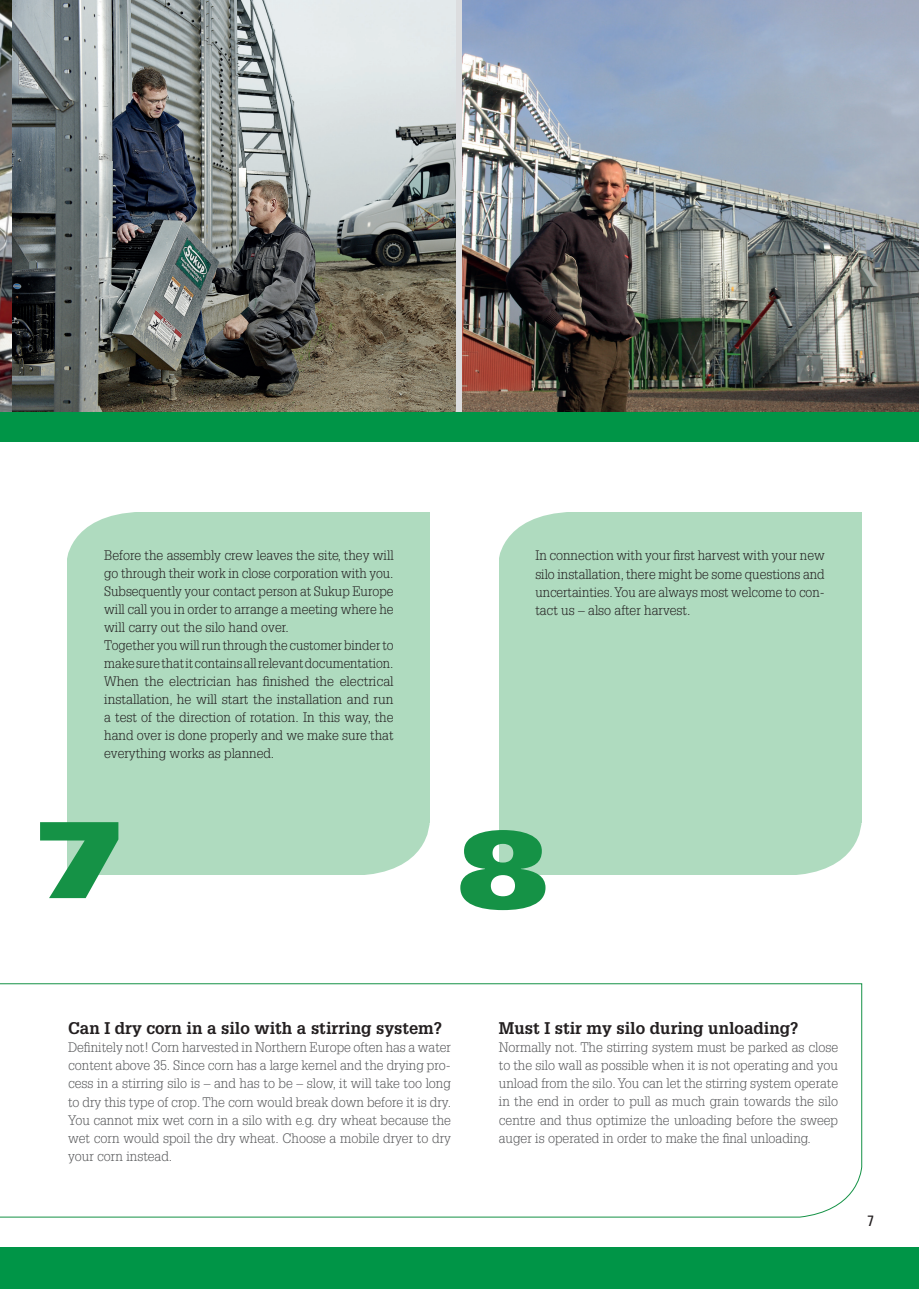
<style>
.page{position:relative;width:919px;height:1289px;background:#fff}
.page>*{position:absolute;margin:0;border:0;box-sizing:border-box;transform-origin:0 0}
.t1{font:108px "Univers LT Std X Black Ex";color:#159246}
.t2{font:700 16.5px "Glypha LT Std";color:#231f20}
.t3{font:condensed 15px "Univers LT Std";color:#231f20}
.t4{font:300 13.5px/18px "Glypha LT Std";color:#231f20}
.t5{font:300 13.5px/18px "Glypha LT Std";color:#57585a;text-align:justify}
</style>
<div class="page">
<div style="left:67px;top:512px;width:362px;height:362px;background:#afdbbf"></div>
<svg style="left:67px;top:512px;width:67px;height:46px"></svg>
<svg style="left:348px;top:822px;width:82px;height:53px"></svg>
<div style="left:499px;top:512px;width:362px;height:362px;background:#afdbbf"></div>
<svg style="left:499px;top:512px;width:67px;height:45px"></svg>
<svg style="left:779px;top:822px;width:83px;height:53px"></svg>
<img style="left:0;top:0;width:459px;height:412px">
<img style="left:459px;top:0;width:459px;height:412px">
<div style="left:0;top:412px;width:918px;height:29px;background:#009547"></div>
<div style="left:0;top:1247px;width:918px;height:41px;background:#009547"></div>
<svg style="left:0;top:983px;width:862px;height:234px"></svg>
<div style="left:455px;top:0;width:6px;height:411px;background:#dcdddf"></div>
<p class="t4" style="left:104px;top:546px;width:291px">Before the assembly crew leaves the site, they will go through their work in close corporation with you.<br>Subsequently your contact person at Sukup Europe will call you in order to arrange a meeting where he will carry out the silo hand over.<br>Together you will run through the customer binder to make sure that it contains all relevant documentation.<br>When the electrician has finished the electrical installation, he will start the installation and run a test of the direction of rotation. In this way, the hand over is done properly and we make sure that everything works as planned.</p>
<p class="t4" style="left:535px;top:547px;width:291px;text-align:justify">In connection with your first harvest with your new silo installation, there might be some questions and uncertainties. You are always most welcome to con&shy;tact us – also after harvest.</p>
<h1 class="t1" style="left:33px;top:795px;width:92px">7</h1>
<h1 class="t1" style="left:457px;top:805px;width:92px">8</h1>
<p class="t2" style="left:68px;top:1018px;width:375px">Can I dry corn in a silo with a stirring system?</p>
<p class="t5" style="left:68px;top:1038px;width:384px">Definitely not! Corn harvested in Northern Europe often has a water content above 35. Since corn has a large kernel and the drying pro&shy;cess in a stirring silo is – and has to be – slow, it will take too long to dry this type of crop. The corn would break down before it is dry.<br>You cannot mix wet corn in a silo with e.g. dry wheat because the wet corn would spoil the dry wheat. Choose a mobile dryer to dry your corn instead.</p>
<p class="t2" style="left:499px;top:1018px;width:301px">Must I stir my silo during unloading?</p>
<p class="t5" style="left:499px;top:1038px;width:341px">Normally not. The stirring system must be parked as close to the silo wall as possible when it is not operating and you unload from the silo. You can let the stirring system operate in the end in order to pull as much grain towards the silo centre and thus optimize the unloading before the sweep auger is operated in order to make the final unloading.</p>
<p class="t3" style="left:867px;top:1210px;width:8px">7</p>
</div>
